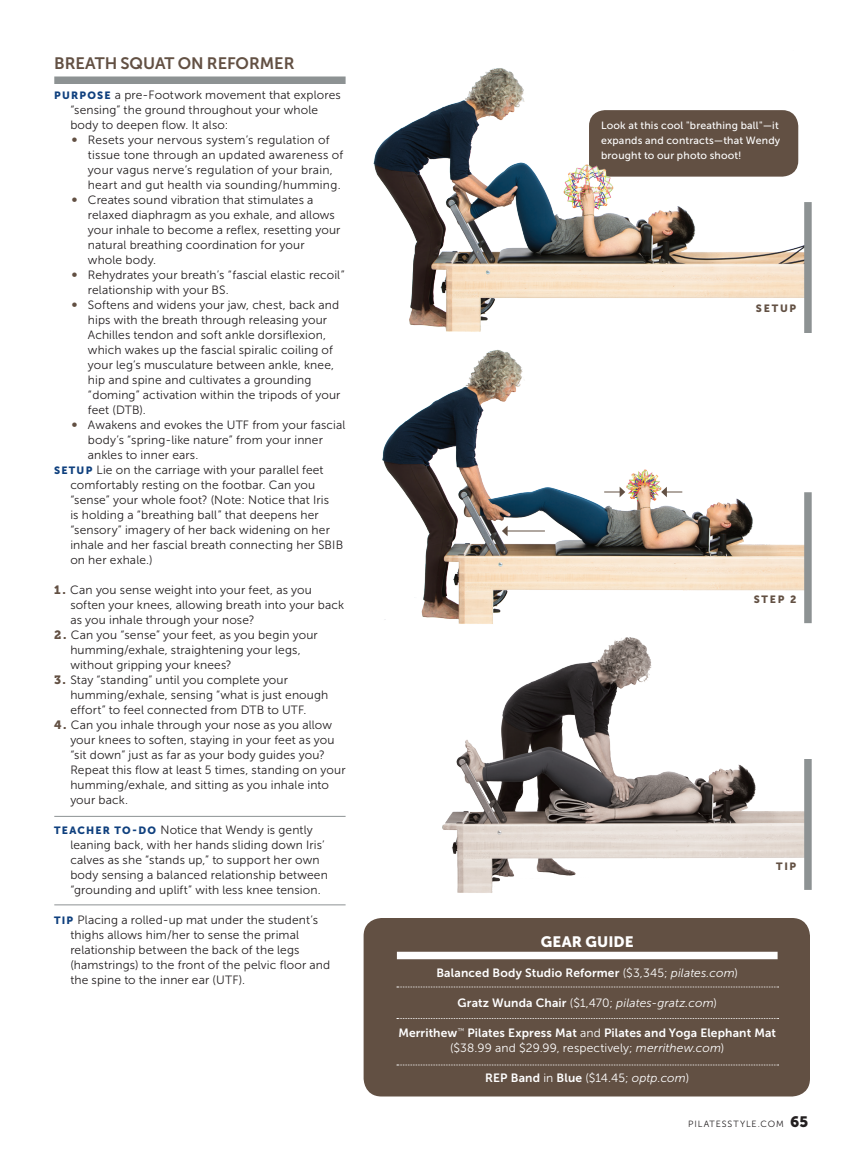
<style>
.page{position:relative;width:864px;height:1161px;background:#fff}
.page>*{position:absolute;margin:0;border:0;box-sizing:border-box;transform-origin:0 0}
.Exercise_Name_-_Basi{font:16.5px "Museo Sans 700";letter-spacing:-.005em;color:#625043}
.Gear_Guide_Subhead_E{font:15px "Museo Sans 900";letter-spacing:.005em;color:#fff}
.Exercise_Body{font:12px/15px "Museo Sans 300";letter-spacing:.01em;color:#231f20}
.Gear_Guide_Body{font:12px/15px "Museo Sans 700";letter-spacing:.01em;color:#fff;text-align:center}
.Gear_Guide_Body-2{font:italic 12px "Museo Sans 300";letter-spacing:.01em;color:#fff}
.Body_Copy_-_Factoid{font:10.5px/15px "Museo Sans 500";letter-spacing:.02em;color:#fff}
.Step_Label{font:10.5px "Museo Sans 900";letter-spacing:.165em;color:#625043}
.t1{font:9px "Museo Sans 300";letter-spacing:.1em;color:#231f20}
.s1{font-family:"Museo Sans 900";font-size:10.5px;color:#0f407e}
.s2{font-family:"Museo Slab 900";color:#625043}
.s3{font-family:"Museo Sans 300"}
.s4{font-family:"Museo Sans 300";font-style:italic}
.s5{font-family:"Museo Sans 700";font-style:normal}
.s6{font-style:normal}
.s7{font-family:"Museo Sans 900";font-size:15px}
</style>
<div class="page">
<div style="left:364px;top:918px;width:446px;height:178px;background:#625043;border-radius:18px"></div>
<svg style="left:397px;top:987px;width:382px;height:1px"></svg>
<svg style="left:397px;top:1018px;width:382px;height:1px"></svg>
<svg style="left:397px;top:1065px;width:382px;height:1px"></svg>
<div style="left:397px;top:952px;width:381px;height:7px;background:#fff"></div>
<div style="left:54px;top:76px;width:292px;height:8px;background:#8d9293"></div>
<hr style="left:54px;top:816px;width:292px;height:1px;background:#8d9293">
<hr style="left:54px;top:904px;width:292px;height:1px;background:#8d9293">
<img style="left:373px;top:68px;width:431px;height:264px">
<img style="left:382px;top:349px;width:422px;height:271px">
<img style="left:438px;top:599px;width:372px;height:294px">
<div style="left:804px;top:202px;width:8px;height:131px;background:#8d9293"></div>
<div style="left:804px;top:492px;width:8px;height:131px;background:#8d9293"></div>
<div style="left:804px;top:759px;width:8px;height:131px;background:#8d9293"></div>
<hr style="left:507px;top:531px;width:38px;height:1px;background:#625043">
<svg style="left:502px;top:526px;width:6px;height:10px"></svg>
<svg style="left:661px;top:487px;width:21px;height:10px"></svg>
<svg style="left:604px;top:487px;width:21px;height:10px"></svg>
<p class="Exercise_Name_-_Basi" style="left:54px;top:54px;width:242px">BREATH SQUAT ON REFORMER</p>
<p class="Exercise_Body" style="left:70px;top:87px;width:272px;text-indent:-16px"><span class="s1">PURPOSE</span> a pre-Footwork movement that explores “sensing” the ground throughout your whole body to deepen flow. It also:</p>
<p class="Exercise_Body" style="left:88px;top:132px;width:257px;text-indent:-16px"><span class="s2">•</span> Resets your nervous system’s regulation of tissue tone through an updated awareness of your vagus nerve’s regulation of your brain, heart and gut health via sounding/humming.</p>
<p class="Exercise_Body" style="left:88px;top:192px;width:254px;text-indent:-16px"><span class="s2">•</span> Creates sound vibration that stimulates a relaxed diaphragm as you exhale, and allows your inhale to become a reflex, resetting your natural breathing coordination for your whole body.</p>
<p class="Exercise_Body" style="left:88px;top:267px;width:258px;text-indent:-16px"><span class="s2">•</span> Rehydrates your breath’s “fascial elastic recoil” relationship with your BS.</p>
<p class="Exercise_Body" style="left:88px;top:297px;width:254px;text-indent:-16px"><span class="s2">•</span> Softens and widens your jaw, chest, back and hips with the breath through releasing your Achilles tendon and soft ankle dorsiflexion, which wakes up the fascial spiralic coiling of your leg’s musculature between ankle, knee, hip and spine and cultivates a grounding “doming” activation within the tripods of your feet (DTB).</p>
<p class="Exercise_Body" style="left:88px;top:417px;width:259px;text-indent:-16px"><span class="s2">•</span> Awakens and evokes the UTF from your fascial body’s “spring-like nature” from your inner ankles to inner ears.</p>
<p class="Exercise_Body" style="left:70px;top:462px;width:274px;text-indent:-16px"><span class="s1">SETUP</span> Lie on the carriage with your parallel feet comfortably resting on the footbar. Can you “sense” your whole foot? (Note: Notice that Iris<br>is holding a “breathing ball” that deepens her “sensory” imagery of her back widening on her inhale and her fascial breath connecting her SBIB on her exhale.)</p>
<p class="Exercise_Body" style="left:70px;top:582px;width:275px;text-indent:-16px"><span class="s2">1.</span> Can you sense weight into your feet, as you soften your knees, allowing breath into your back as you inhale through your nose?</p>
<p class="Exercise_Body" style="left:70px;top:627px;width:249px;text-indent:-16px"><span class="s2">2.</span> Can you “sense” your feet, as you begin your humming/exhale, straightening your legs, without gripping your knees?</p>
<p class="Exercise_Body" style="left:70px;top:672px;width:260px;text-indent:-16px"><span class="s2">3.</span> Stay “standing” until you complete your humming/exhale, sensing “what is just enough effort” to feel connected from DTB to UTF.</p>
<p class="Exercise_Body" style="left:70px;top:717px;width:277px;text-indent:-16px"><span class="s2">4.</span> Can you inhale through your nose as you allow your knees to soften, staying in your feet as you “sit down” just as far as your body guides you?<br>Repeat this flow at least 5 times, standing on your humming/exhale, and sitting as you inhale into your back.</p>
<p class="Exercise_Body" style="left:70px;top:822px;width:259px;text-indent:-16px"><span class="s1">TEACHER TO-DO</span> Notice that Wendy is gently leaning back, with her hands sliding down Iris’ calves as she “stands up,” to support her own body sensing a balanced relationship between “grounding and uplift” with less knee tension.</p>
<p class="Exercise_Body" style="left:70px;top:912px;width:261px;text-indent:-16px"><span class="s1">TIP</span> Placing a rolled-up mat under the student’s thighs allows him/her to sense the primal relationship between the back of the legs (hamstrings) to the front of the pelvic floor and the spine to the inner ear (UTF).</p>
<p class="Body_Copy_-_Factoid" style="left:601px;top:118px;width:181px">Look at this cool "breathing ball"—it expands and contracts—that Wendy brought to our photo shoot!</p>
<p class="Step_Label" style="left:756px;top:303px;width:42px">SETUP</p>
<p class="Step_Label" style="left:754px;top:594px;width:44px">STEP 2</p>
<p class="Step_Label" style="left:776px;top:861px;width:22px">TIP</p>
<p class="Gear_Guide_Subhead_E" style="left:541px;top:933px;width:94px">GEAR GUIDE</p>
<p class="Gear_Guide_Body" style="left:436px;top:965px;width:303px">Balanced Body Studio Reformer <span class="s3">($3,345;</span> <span class="s4">pilates.com</span><span class="s3">)</span></p>
<p class="Gear_Guide_Body-2" style="left:457px;top:996px;width:261px"><span class="s5">Gratz Wunda Chair</span> <span class="s6">($1,470;</span> pilates-gratz.com<span class="s6">)</span></p>
<p class="Gear_Guide_Body" style="left:398px;top:1025px;width:379px">Merrithew<sup>™</sup> Pilates Express Mat <span class="s3">and</span> Pilates and Yoga Elephant Mat <span class="s3">($38.99 and $29.99, respectively;</span> <span class="s4">merrithew.com</span><span class="s3">)</span></p>
<p class="Gear_Guide_Body" style="left:485px;top:1070px;width:206px">REP Band <span class="s3">in</span> Blue <span class="s3">($14.45;</span> <span class="s4">optp.com</span><span class="s3">)</span></p>
<p class="t1" style="left:688px;top:1119px;width:121px">PILATESSTYLE.COM <span class="s7">65</span></p>
</div>
